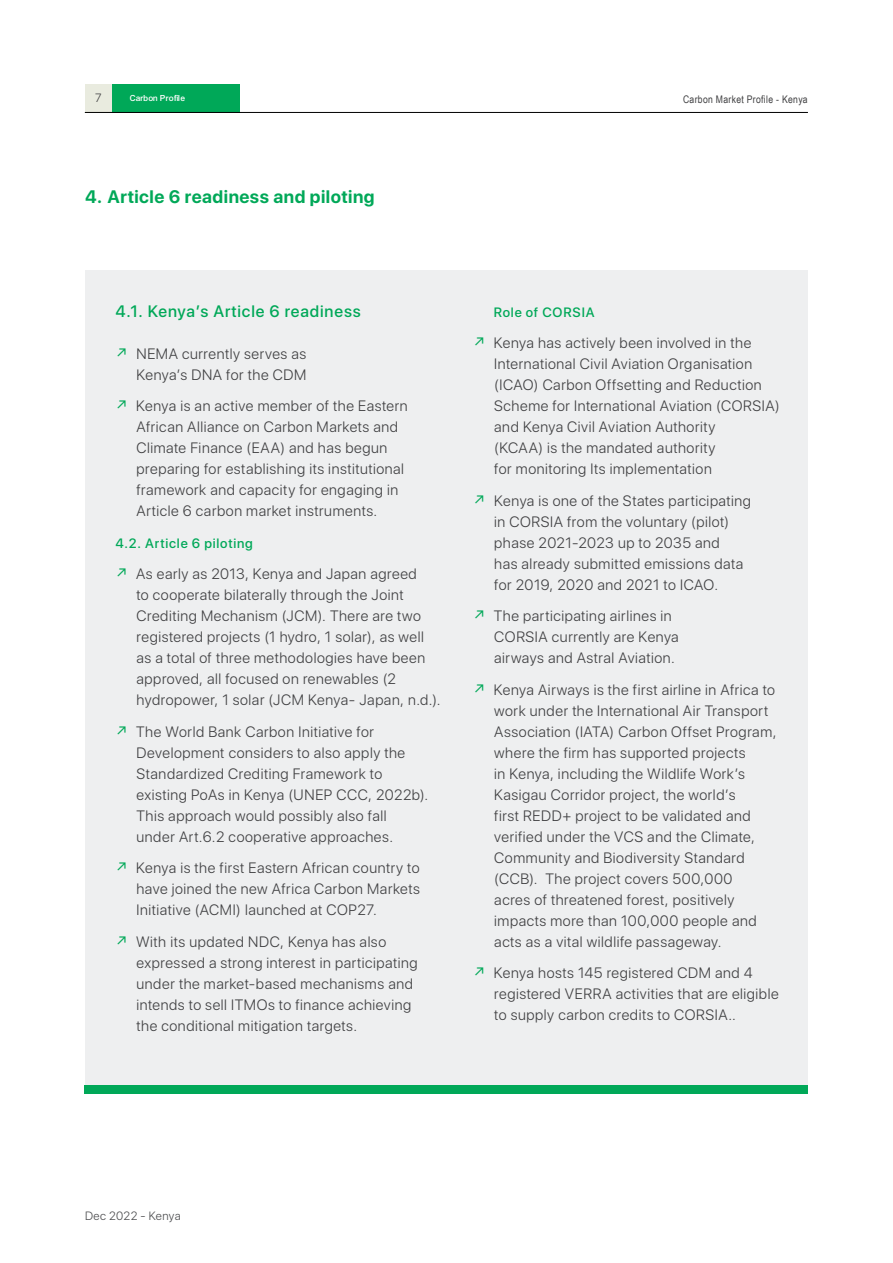
<style>
.page{position:relative;width:893px;height:1263px;background:#fff}
.page>*{position:absolute;margin:0;border:0;box-sizing:border-box;transform-origin:0 0}
.t1{font:700 18px "SF Pro Display";letter-spacing:.025em;color:#00a858}
.t2{font:500 16.5px "SF Pro Display";letter-spacing:.055em;color:#00a858}
.t3{font:300 15px/21px "SF Pro Display";letter-spacing:.04em;color:#404042}
.t4{font:500 13.5px "SF Pro Display";letter-spacing:.06em;color:#00a858}
.t5{font:300 12px "SF Pro Display";letter-spacing:.025em;color:#4c4d4f}
.t6{font:300 12px "SF Pro Display";color:#404042}
.t7{font:10.5px "Arial Narrow";letter-spacing:.03em;color:#404042}
.t8{font:9px "Arial Mdm";color:#fff}
.s1{font-weight:400;color:#00a858}
</style>
<div class="page">
<div style="left:112px;top:84px;width:127px;height:28px;background:#00a858"></div>
<div style="left:85px;top:84px;width:27px;height:28px;background:#e9ebdf"></div>
<hr style="left:85px;top:112px;width:723px;height:1px;background:#000">
<div style="left:85px;top:270px;width:723px;height:824px;background:#eeeff0"></div>
<div style="left:84px;top:1085px;width:724px;height:9px;background:#00a858"></div>
<p class="t6" style="left:95px;top:89px;width:8px">7</p>
<p class="t8" style="left:130px;top:93px;width:57px">Carbon Profile</p>
<p class="t1" style="left:85px;top:186px;width:291px">4. Article 6 readiness and piloting</p>
<p class="t7" style="left:683px;top:93px;width:126px">Carbon Market Profile - Kenya</p>
<p class="t2" style="left:116px;top:299px;width:247px">4.1. Kenya’s Article 6 readiness</p>
<p class="t3" style="left:116px;top:343px;width:192px;text-align:right"><span class="s1">↗</span> NEMA currently serves as<br>Kenya’s DNA for the CDM</p>
<p class="t3" style="left:137px;top:396px;width:273px;text-indent:-21px"><span class="s1">↗</span> Kenya is an active member of the Eastern African Alliance on Carbon Markets and Climate Finance (EAA) and has begun preparing for establishing its institutional framework and capacity for engaging in Article 6 carbon market instruments.</p>
<p class="t4" style="left:116px;top:533px;width:139px">4.2. Article 6 piloting</p>
<p class="t3" style="left:137px;top:564px;width:305px;text-indent:-21px"><span class="s1">↗</span> As early as 2013, Kenya and Japan agreed<br>to cooperate bilaterally through the Joint Crediting Mechanism (JCM). There are two registered projects (1 hydro, 1 solar), as well as a total of three methodologies have been approved, all focused on renewables (2 hydropower, 1 solar (JCM Kenya- Japan, n.d.).</p>
<p class="t3" style="left:137px;top:721px;width:293px;text-indent:-21px"><span class="s1">↗</span> The World Bank Carbon Initiative for Development considers to also apply the Standardized Crediting Framework to existing PoAs in Kenya (UNEP CCC, 2022b).<br>This approach would possibly also fall under Art.6.2 cooperative approaches.</p>
<p class="t3" style="left:137px;top:858px;width:285px;text-align:justify;text-indent:-21px"><span class="s1">↗</span> Kenya is the first Eastern African country to have joined the new Africa Carbon Markets Initiative (ACMI) launched at COP27.</p>
<p class="t3" style="left:137px;top:931px;width:283px;text-indent:-21px"><span class="s1">↗</span> With its updated NDC, Kenya has also expressed a strong interest in participating under the market-based mechanisms and intends to sell ITMOs to finance achieving the conditional mitigation targets.</p>
<p class="t4" style="left:494px;top:302px;width:102px">Role of CORSIA</p>
<p class="t3" style="left:494px;top:333px;width:287px;text-indent:-21px"><span class="s1">↗</span> Kenya has actively been involved in the International Civil Aviation Organisation (ICAO) Carbon Offsetting and Reduction Scheme for International Aviation (CORSIA) and Kenya Civil Aviation Authority<br>(KCAA) is the mandated authority<br>for monitoring Its implementation</p>
<p class="t3" style="left:494px;top:490px;width:258px;text-indent:-21px"><span class="s1">↗</span> Kenya is one of the States participating in CORSIA from the voluntary (pilot) phase 2021-2023 up to 2035 and<br>has already submitted emissions data for 2019, 2020 and 2021 to ICAO.</p>
<p class="t3" style="left:494px;top:606px;width:186px;text-indent:-21px"><span class="s1">↗</span> The participating airlines in<br>CORSIA currently are Kenya airways and Astral Aviation.</p>
<p class="t3" style="left:494px;top:679px;width:284px;text-indent:-21px"><span class="s1">↗</span> Kenya Airways is the first airline in Africa to work under the International Air Transport Association (IATA) Carbon Offset Program, where the firm has supported projects<br>in Kenya, including the Wildlife Work’s Kasigau Corridor project, the world’s<br>first REDD+ project to be validated and verified under the VCS and the Climate, Community and Biodiversity Standard (CCB). The project covers 500,000<br>acres of threatened forest, positively impacts more than 100,000 people and acts as a vital wildlife passageway.</p>
<p class="t3" style="left:494px;top:963px;width:286px;text-indent:-21px"><span class="s1">↗</span> Kenya hosts 145 registered CDM and 4 registered VERRA activities that are eligible to supply carbon credits to CORSIA..</p>
<p class="t5" style="left:85px;top:1207px;width:97px">Dec 2022 - Kenya</p>
</div>
